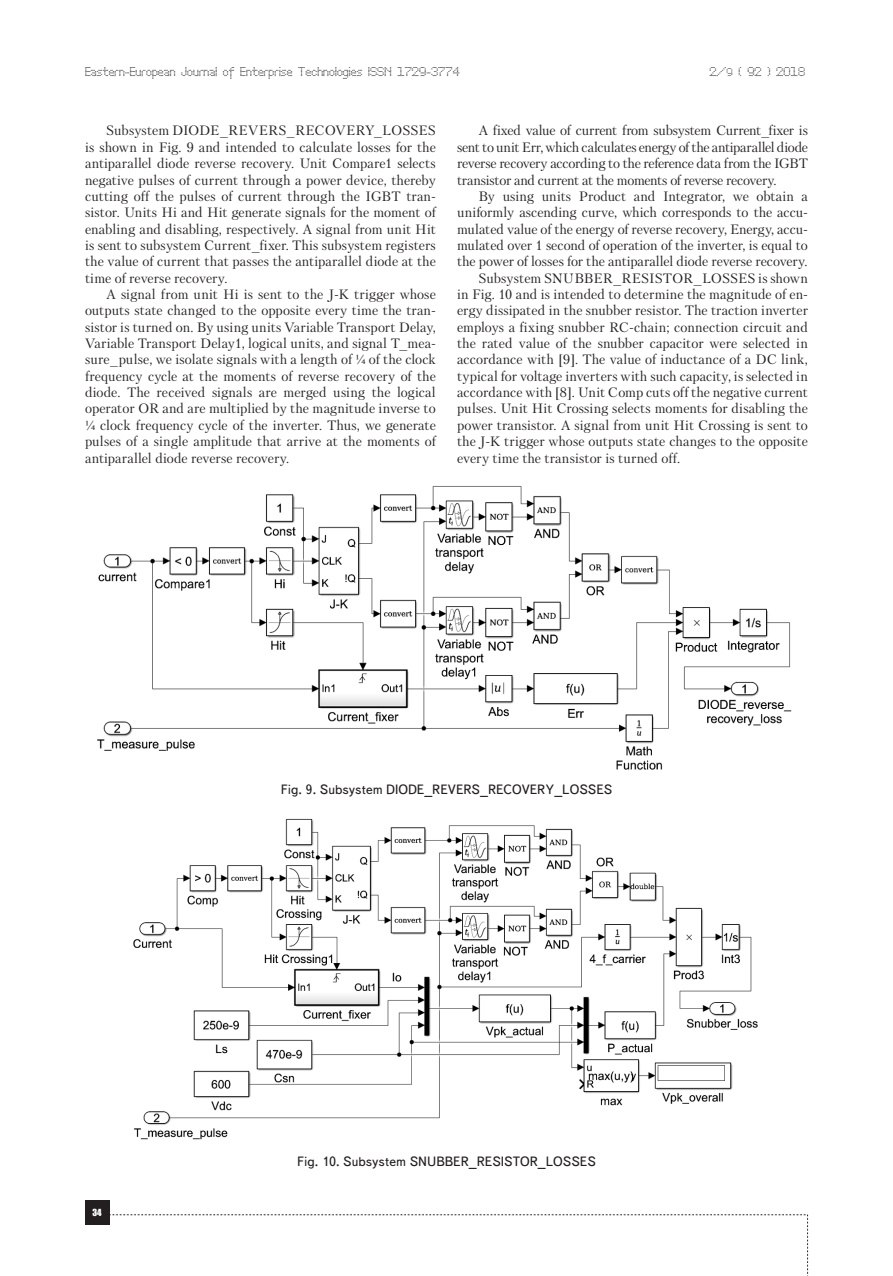
<style>
.page{position:relative;width:893px;height:1276px;background:#fff}
.page>*{position:absolute;margin:0;border:0;box-sizing:border-box;transform-origin:0 0}
.Text__англ{font:13.5px/16.4px "Petersburg C";letter-spacing:-.005em;color:#231f20;text-align:justify}
.Рисунок{font:13.5px "Text Book C";color:#231f20}
.t1{font:12px "Perfo";letter-spacing:.015em;color:#231f20}
.t2{font:9px "Impact";color:#fff}
.s1{font-size:10.5px}
.s2{font-family:"Times New Roman"}
</style>
<div class="page">
<div style="left:85px;top:1200px;width:24px;height:24px;background:#231f20"></div>
<svg style="left:109px;top:1214px;width:699px;height:62px"></svg>
<img style="left:97px;top:486px;width:695px;height:284px">
<img style="left:133px;top:818px;width:625px;height:322px">
<p class="t1" style="left:85px;top:65px;width:376px">Eastern-European Journal of Enterprise Technologies ISSN 1729-3774</p>
<p class="t1" style="left:709px;top:65px;width:97px">2/<span class="s1">9</span> ( 92 ) 2018</p>
<p class="Text__англ" style="left:85px;top:122px;width:352px;text-indent:21px">Subsystem DIODE_REVERS_RECOVERY_LOSSES is shown in Fig. 9 and intended to calculate losses for the antiparallel diode reverse recovery. Unit Compare1 selects negative pulses of current through a power device, thereby cutting off the pulses of current through the IGBT tran&shy;sistor. Units Hi and Hit generate signals for the moment of enabling and disabling, respectively. A signal from unit Hit is sent to subsystem Current_fixer. This subsystem registers the value of current that passes the antiparallel diode at the time of reverse recovery.</p>
<p class="Text__англ" style="left:85px;top:286px;width:352px;text-indent:21px">A signal from unit Hi is sent to the J-K trigger whose outputs state changed to the opposite every time the tran&shy;sistor is turned on. By using units Variable Transport Delay, Variable Transport Delay1, logical units, and signal T_mea&shy;sure_pulse, we isolate signals with a length of <span class="s2">¼</span> of the clock frequency cycle at the moments of reverse recovery of the diode. The received signals are merged using the logical operator OR and are multiplied by the magnitude inverse to <span class="s2">¼</span> clock frequency cycle of the inverter. Thus, we generate pulses of a single amplitude that arrive at the moments of antiparallel diode reverse recovery.</p>
<p class="Text__англ" style="left:457px;top:122px;width:352px;text-indent:21px">A fixed value of current from subsystem Current_fixer is sent to unit Err, which calculates energy of the antiparallel diode reverse recovery according to the reference data from the IGBT transistor and current at the moments of reverse recovery.</p>
<p class="Text__англ" style="left:457px;top:188px;width:352px;text-indent:21px">By using units Product and Integrator, we obtain a uniformly ascending curve, which corresponds to the accu&shy;mulated value of the energy of reverse recovery, Energy, accu&shy;mulated over 1 second of operation of the inverter, is equal to the power of losses for the antiparallel diode reverse recovery.</p>
<p class="Text__англ" style="left:457px;top:270px;width:352px;text-indent:21px">Subsystem SNUBBER_RESISTOR_LOSSES is shown in Fig. 10 and is intended to determine the magnitude of en&shy;ergy dissipated in the snubber resistor. The traction inverter employs a fixing snubber RC-chain; connection circuit and the rated value of the snubber capacitor were selected in accordance with [9]. The value of inductance of a DC link, typical for voltage inverters with such capacity, is selected in accordance with [8]. Unit Comp cuts off the negative current pulses. Unit Hit Crossing selects moments for disabling the power transistor. A signal from unit Hit Crossing is sent to the J-K trigger whose outputs state changes to the opposite every time the transistor is turned off.</p>
<p class="Рисунок" style="left:281px;top:782px;width:333px">Fig. 9. Subsystem DIODE_REVERS_RECOVERY_LOSSES</p>
<p class="t2" style="left:93px;top:1205px;width:11px">34</p>
<p class="Рисунок" style="left:297px;top:1154px;width:300px">Fig. 10. Subsystem SNUBBER_RESISTOR_LOSSES</p>
</div>
